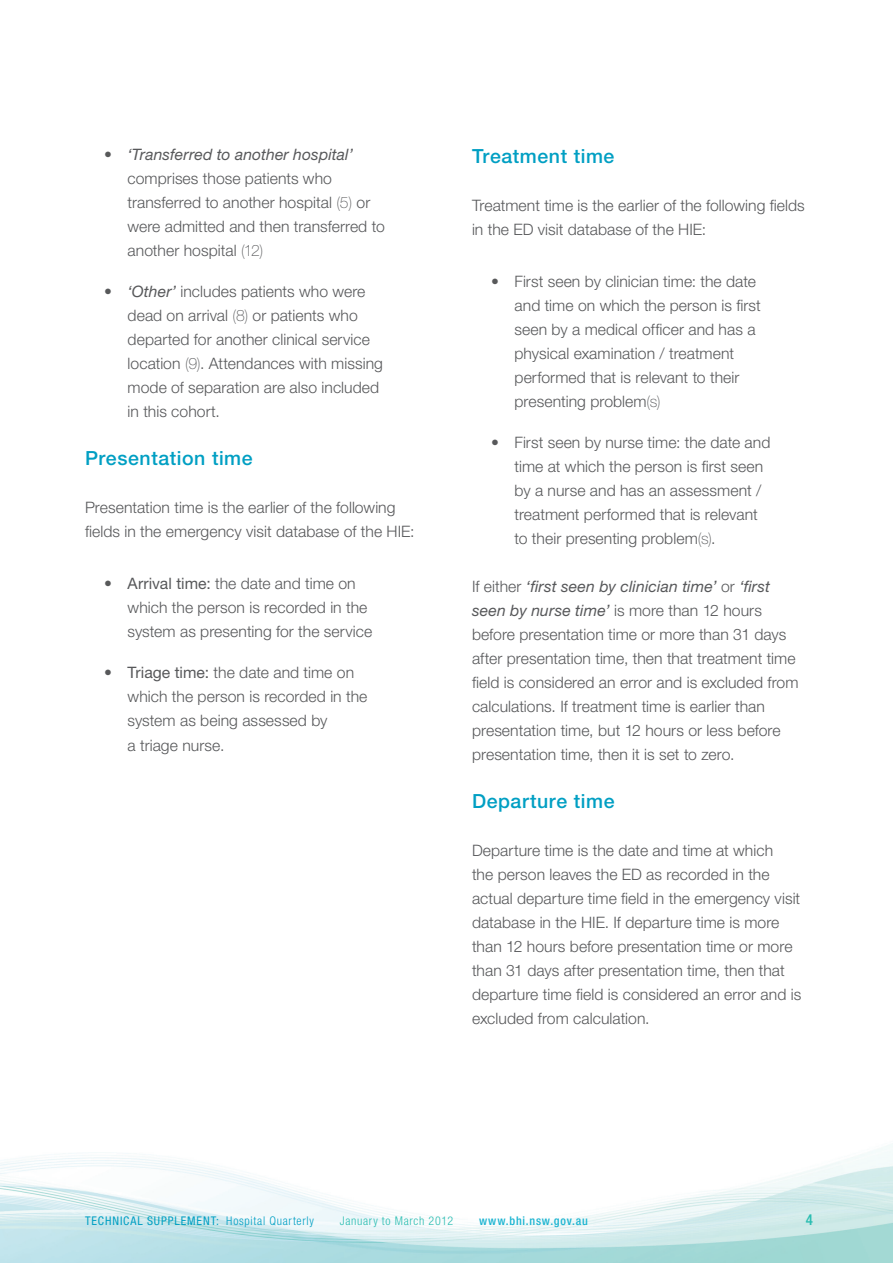
<style>
.page{position:relative;width:893px;height:1263px;background:#fff}
.page>*{position:absolute;margin:0;border:0;box-sizing:border-box;transform-origin:0 0}
.HEADING_2{font:500 19.5px "Helvetica Neue LT Std";letter-spacing:.03em;color:#009fc3}
.BODY__basic{font:300 15.75px/24px "Helvetica Neue LT Std";letter-spacing:.005em;color:#57585a}
.BODY__bullet_-_last{font:300 15.75px/24px "Helvetica Neue LT Std";letter-spacing:.005em;color:#57585a}
.BODY__bullet{font:300 15.75px/24px "Helvetica Neue LT Std";letter-spacing:.005em;color:#57585a}
.t1{font:500 condensed 15px "Helvetica Neue LT Std";color:#2abdb1}
.t2{font:condensed 12px "Helvetica Neue LT Std";letter-spacing:.075em;color:#009fc3}
.t3{font:300 condensed 12px "Helvetica Neue LT Std";letter-spacing:.06em;color:#2abdb1}
.t4{font:500 condensed 12px "Helvetica Neue LT Std";letter-spacing:.065em;color:#1ab4d1}
.s1{color:#58595a}
.s2{font-weight:400;font-style:italic}
.s3{font-weight:100}
.s4{font-weight:400;color:#58595a}
.s5{font-weight:400}
.s6{font-weight:300}
</style>
<div class="page">
<img style="left:21px;top:1143px;width:872px;height:120px">
<img style="left:0;top:1160px;width:21px;height:103px">
<p class="BODY__bullet" style="left:128px;top:142px;width:259px;text-indent:-23px"><span class="s1">•</span> <span class="s2">‘Transferred to another hospital’ </span>comprises those patients who transferred to another hospital <span class="s3">(5)</span> or were admitted and then transferred to another hospital <span class="s3">(12)</span></p>
<p class="BODY__bullet_-_last" style="left:128px;top:279px;width:257px;text-indent:-23px">• <span class="s2">‘Other’</span> includes patients who were dead on arrival <span class="s3">(8)</span> or patients who departed for another clinical service location <span class="s3">(9)</span>. Attendances with missing mode of separation are also included in this cohort.</p>
<p class="HEADING_2" style="left:85px;top:447px;width:169px">Presentation time</p>
<p class="BODY__basic" style="left:85px;top:495px;width:331px">Presentation time is the earlier of the following fields in the emergency visit database of the HIE:</p>
<p class="BODY__bullet" style="left:128px;top:571px;width:246px;text-indent:-23px"><span class="s4">•</span> <span class="s5">Arrival time:</span> the date and time on which the person is recorded in the system as presenting for the service</p>
<p class="BODY__bullet_-_last" style="left:128px;top:660px;width:241px;text-indent:-23px"><span class="s5">• Triage time:</span> the date and time on which the person is <span class="s1">recorded in the system as being</span> assessed by<br>a triage nurse.</p>
<p class="HEADING_2" style="left:472px;top:144px;width:144px">Treatment time</p>
<p class="BODY__basic" style="left:472px;top:193px;width:334px">Treatment time is the earlier of the following fields in the ED visit database of the HIE:</p>
<p class="BODY__bullet" style="left:514px;top:269px;width:248px;text-indent:-23px"><span class="s1">•</span> First seen by clinician time: the date and time on which the person is first seen by a medical officer and has a physical examination / treatment performed that is relevant to their presenting problem<span class="s3">(s)</span></p>
<p class="BODY__bullet_-_last" style="left:514px;top:430px;width:257px;text-indent:-23px">• First seen by nurse time: the date and time at which the person is first seen by a nurse and has an assessment / treatment performed that is relevant to their presenting problem<span class="s3">(s)</span>.</p>
<p class="BODY__basic" style="left:472px;top:574px;width:328px">If either <span class="s2">‘first seen by clinician time’</span> or <span class="s2">‘first seen by nurse time’</span> is more than 12 hours before presentation time or more than 31 days after presentation time, then that treatment time field is considered an error and is excluded from calculations. If treatment time is earlier than presentation time, but 12 hours or less before presentation time, then it is set to zero.</p>
<p class="HEADING_2" style="left:472px;top:790px;width:144px">Departure time</p>
<p class="BODY__basic" style="left:472px;top:838px;width:331px">Departure time is the date and time at which<br>the person leaves the ED as recorded in the actual departure time field in the emergency visit database in the HIE. If departure time is more than 12 hours before presentation time or more than 31 days after presentation time, then that departure time field is considered an error and is excluded from calculation.</p>
<p class="t2" style="left:85px;top:1214px;width:230px">TECHNICAL SUPPLEMENT: <span class="s6">Hospital Quarterly</span></p>
<p class="t3" style="left:340px;top:1214px;width:115px">January to March 2012</p>
<p class="t4" style="left:479px;top:1214px;width:110px">www.bhi.nsw.gov.au</p>
<p class="t1" style="left:806px;top:1211px;width:9px">4</p>
</div>
